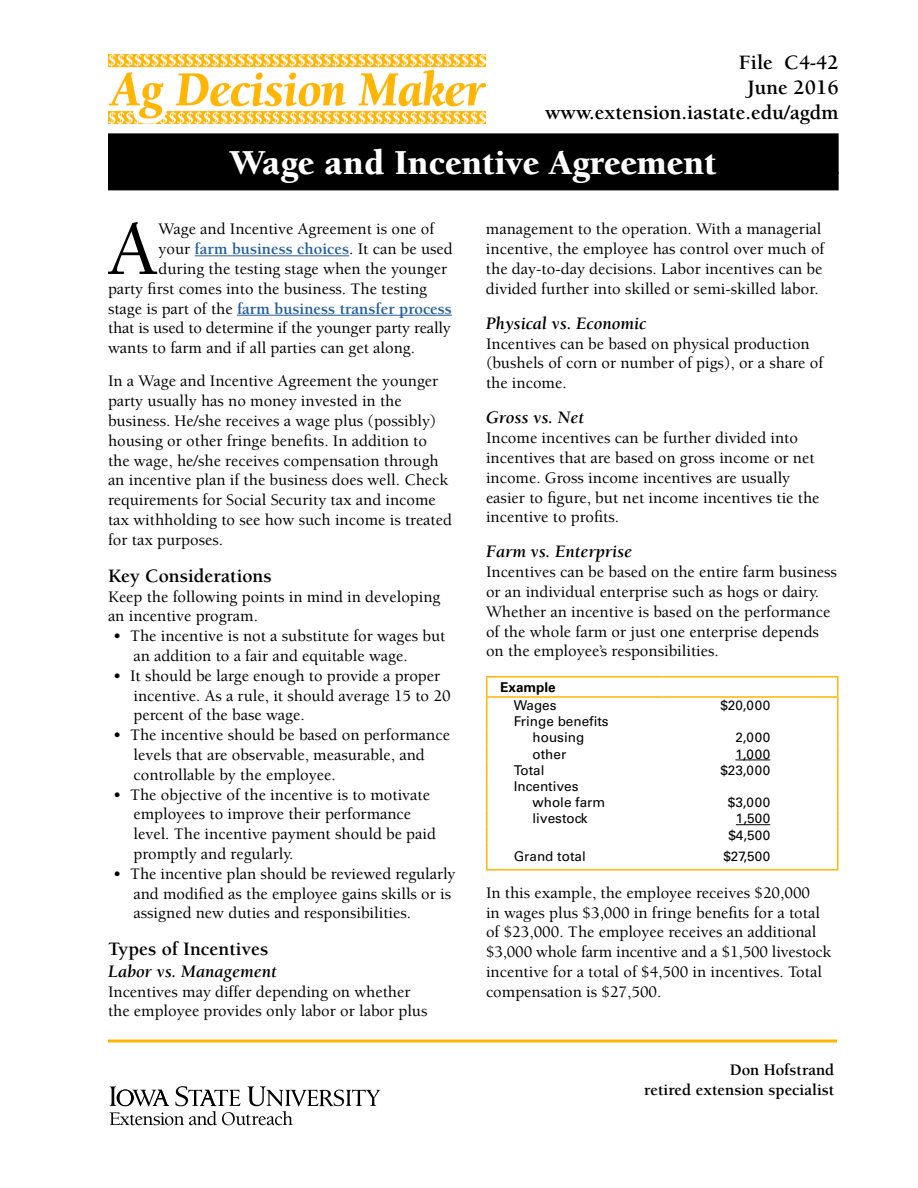
<style>
.page{position:relative;width:918px;height:1188px;background:#fff}
.page>*{position:absolute;margin:0;border:0;box-sizing:border-box;transform-origin:0 0}
.t1{font:500 78.9px "Berkeley Std";color:#000}
.t2{font:900 36px "Berkeley Std";color:#fff}
.t3{font:700 21px/25.2px "Berkeley Std";color:#000;text-align:right}
.t4{font:700 19.5px "Berkeley Std";color:#000}
.t5{font:italic 700 18px "Berkeley Std";color:#000}
.t6{font:500 16.5px/19.8px "Berkeley Std";color:#000}
.t7{font:700 16.5px "Berkeley Std";color:#215e9e}
.t8{font:700 16.5px/19.8px "Berkeley Std";color:#000;text-align:right}
.t9{font:13.5px/16.2px "Univers LT Std";color:#000;text-align:center}
.t10{font:700 13.5px "Univers LT Std";color:#000}
.s1{font-weight:500;color:#000}
</style>
<div class="page">
<img style="left:108px;top:54px;width:378px;height:70px">
<div style="left:108px;top:133px;width:731px;height:57px;background:#000"></div>
<hr style="left:108px;top:1040px;width:729px;height:2px;background:#ffb602">
<svg style="left:110px;top:1086px;width:270px;height:39px"></svg>
<hr style="left:195px;top:255px;width:154px;height:1px;background:#215e9e">
<hr style="left:237px;top:315px;width:215px;height:1px;background:#215e9e">
<hr style="left:486px;top:696px;width:176px;height:2px;background:#ffb602">
<hr style="left:662px;top:696px;width:176px;height:2px;background:#ffb602">
<hr style="left:486px;top:676px;width:176px;height:1px;background:#ffb602">
<hr style="left:662px;top:676px;width:176px;height:1px;background:#ffb602">
<svg style="left:486px;top:677px;width:2px;height:166px"></svg>
<hr style="left:486px;top:843px;width:2px;height:26px;background:#ffb602">
<svg style="left:837px;top:677px;width:1px;height:192px"></svg>
<hr style="left:486px;top:869px;width:176px;height:2px;background:#ffb602">
<hr style="left:662px;top:869px;width:176px;height:2px;background:#ffb602">
<hr style="left:735px;top:760px;width:35px;height:1px;background:#000">
<hr style="left:736px;top:824px;width:34px;height:1px;background:#000">
<p class="t3" style="left:545px;top:50px;width:295px">File C4-42<br>June 2016 www.extension.iastate.edu/agdm</p>
<h2 class="t2" style="left:230px;top:143px;width:488px">Wage and Incentive Agreement</h2>
<h1 class="t1" style="left:107px;top:207px;width:53px">A</h1>
<p class="t6" style="left:159px;top:220px;width:277px">Wage and Incentive Agreement is one of</p>
<p class="t7" style="left:159px;top:240px;width:296px"><span class="s1">your</span> farm business choices<span class="s1">. It can be used</span></p>
<p class="t6" style="left:159px;top:259px;width:290px">during the testing stage when the younger</p>
<p class="t6" style="left:108px;top:279px;width:321px">party first comes into the business. The testing</p>
<p class="t7" style="left:108px;top:300px;width:346px"><span class="s1">stage is part of the</span> farm business transfer process</p>
<p class="t6" style="left:108px;top:319px;width:344px">that is used to determine if the younger party really</p>
<p class="t6" style="left:108px;top:338px;width:309px">wants to farm and if all parties can get along.</p>
<p class="t6" style="left:108px;top:372px;width:346px">In a Wage and Incentive Agreement the younger party usually has no money invested in the business. He/she receives a wage plus (possibly) housing or other fringe benefits. In addition to the wage, he/she receives compensation through an incentive plan if the business does well. Check requirements for Social Security tax and income tax withholding to see how such income is treated for tax purposes.</p>
<p class="t4" style="left:108px;top:565px;width:165px">Key Considerations</p>
<p class="t6" style="left:108px;top:587px;width:334px">Keep the following points in mind in developing an incentive program.</p>
<p class="t6" style="left:133px;top:626px;width:313px;text-indent:-20px">• The incentive is not a substitute for wages but an addition to a fair and equitable wage.</p>
<p class="t6" style="left:133px;top:666px;width:319px;text-indent:-20px">• It should be large enough to provide a proper incentive. As a rule, it should average 15 to 20 percent of the base wage.</p>
<p class="t6" style="left:133px;top:725px;width:318px;text-indent:-20px">• The incentive should be based on performance levels that are observable, measurable, and controllable by the employee.</p>
<p class="t6" style="left:133px;top:785px;width:304px;text-indent:-20px">• The objective of the incentive is to motivate employees to improve their performance level. The incentive payment should be paid promptly and regularly.</p>
<p class="t6" style="left:133px;top:864px;width:324px;text-indent:-20px">• The incentive plan should be reviewed regularly and modified as the employee gains skills or is assigned new duties and responsibilities.</p>
<p class="t4" style="left:108px;top:939px;width:162px">Types of Incentives</p>
<p class="t5" style="left:108px;top:962px;width:170px">Labor vs. Management</p>
<p class="t6" style="left:108px;top:982px;width:321px">Incentives may differ depending on whether the employee provides only labor or labor plus</p>
<p class="t6" style="left:486px;top:220px;width:340px">management to the operation. With a managerial incentive, the employee has control over much of the day-to-day decisions. Labor incentives can be divided further into skilled or semi-skilled labor.</p>
<p class="t5" style="left:486px;top:314px;width:162px">Physical vs. Economic</p>
<p class="t6" style="left:486px;top:334px;width:339px">Incentives can be based on physical production (bushels of corn or number of pigs), or a share of the income.</p>
<p class="t5" style="left:486px;top:408px;width:100px">Gross vs. Net</p>
<p class="t6" style="left:486px;top:428px;width:335px">Income incentives can be further divided into incentives that are based on gross income or net income. Gross income incentives are usually easier to figure, but net income incentives tie the incentive to profits.</p>
<p class="t5" style="left:486px;top:542px;width:148px">Farm vs. Enterprise</p>
<p class="t6" style="left:486px;top:563px;width:353px">Incentives can be based on the entire farm business or an individual enterprise such as hogs or dairy.<br>Whether an incentive is based on the performance of the whole farm or just one enterprise depends on the employee’s responsibilities.</p>
<p class="t10" style="left:500px;top:679px;width:57px">Example</p>
<p class="t9" style="left:514px;top:698px;width:44px">Wages</p>
<p class="t9" style="left:720px;top:698px;width:51px">$20,000</p>
<p class="t9" style="left:514px;top:713px;width:96px">Fringe benefits housing</p>
<p class="t9" style="left:735px;top:730px;width:36px">2,000</p>
<p class="t9" style="left:533px;top:746px;width:35px">other</p>
<p class="t9" style="left:735px;top:746px;width:36px">1,000</p>
<p class="t9" style="left:514px;top:762px;width:32px">Total</p>
<p class="t9" style="left:720px;top:762px;width:51px">$23,000</p>
<p class="t9" style="left:533px;top:778px;width:74px;text-align:left;text-indent:-19px">Incentives whole farm</p>
<p class="t9" style="left:728px;top:794px;width:44px">$3,000</p>
<p class="t9" style="left:533px;top:811px;width:57px">livestock</p>
<p class="t9" style="left:728px;top:811px;width:43px">1,500 $4,500</p>
<p class="t9" style="left:514px;top:848px;width:74px">Grand total</p>
<p class="t9" style="left:723px;top:848px;width:48px">$27,500</p>
<p class="t6" style="left:486px;top:883px;width:347px">In this example, the employee receives $20,000<br>in wages plus $3,000 in fringe benefits for a total of $23,000. The employee receives an additional $3,000 whole farm incentive and a $1,500 livestock incentive for a total of $4,500 in incentives. Total compensation is $27,500.</p>
<p class="t8" style="left:644px;top:1060px;width:192px">Don Hofstrand<br>retired extension specialist</p>
</div>
